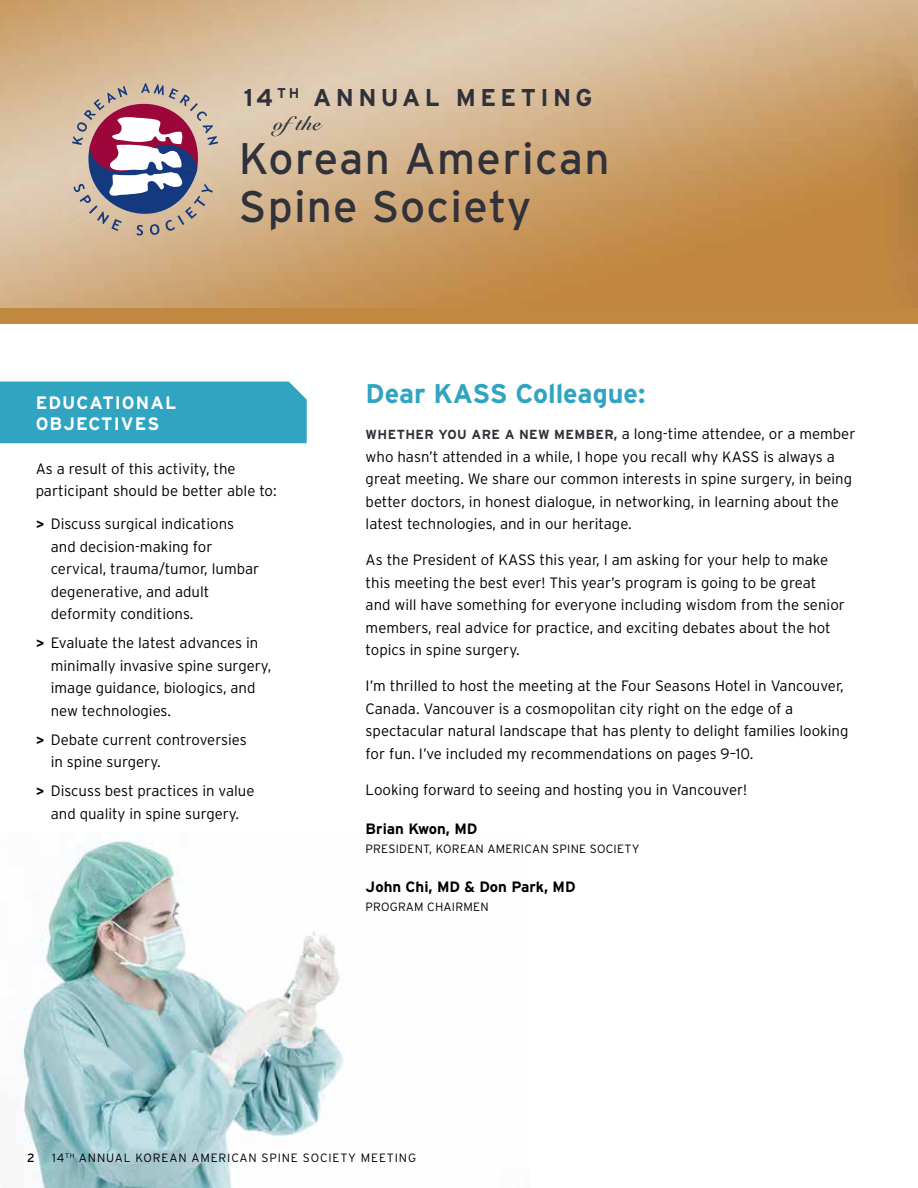
<style>
.page{position:relative;width:918px;height:1188px;background:#fff}
.page>*{position:absolute;margin:0;border:0;box-sizing:border-box;transform-origin:0 0}
.t1{font:44.1px/48px "Interstate";letter-spacing:.025em;color:#303139}
.t2{font:700 27px "Interstate";color:#30a4c0}
.t3{font:700 24.3px "Interstate";letter-spacing:.18em;color:#303139}
.t4{font:20.25px "Snell Roundhand Bold Script";color:#303139}
.t5{font:700 18px/21px "Interstate";letter-spacing:.06em;color:#fff}
.t6{font:300 15px/22.5px "Interstate";color:#000}
.t7{font:700 15px "Interstate";color:#000}
.t8{font:300 12px "Interstate";letter-spacing:.02em;color:#000}
.t9{font:300 12px "Interstate";letter-spacing:.07em;color:#000}
.t10{font:12px "Interstate";color:#000}
.s1{font-family:"Gotham";font-weight:700;font-size:13.5px}
.s2{font-weight:700;font-size:13.2px;color:#303139}
</style>
<div class="page">
<img style="left:15px;top:840px;width:329px;height:348px">
<div style="left:0;top:382px;width:307px;height:61px;background:#30a4c0"></div>
<img style="left:0;top:0;width:918px;height:308px">
<div style="left:0;top:308px;width:918px;height:16px;background:#c08841"></div>
<svg style="left:72px;top:83px;width:146px;height:152px;background:#b49a9e"></svg>
<h3 class="t3" style="left:244px;top:84px;width:350px">14 <sup>TH</sup> ANNUAL MEETING</h3>
<h1 class="t1" style="left:239px;top:134px;width:372px">Korean American<br>Spine Society</h1>
<h3 class="t4" style="left:274px;top:111px;width:49px">ofthe</h3>
<p class="t5" style="left:36px;top:392px;width:142px">EDUCATIONAL<br>OBJECTIVES</p>
<p class="t6" style="left:36px;top:457px;width:243px">As a result of this activity, the participant should be better able to:</p>
<p class="t6" style="left:51px;top:513px;width:210px;text-indent:-15px"><span class="s1">&gt;</span> Discuss surgical indications and decision-making for cervical, trauma/tumor, lumbar degenerative, and adult deformity conditions.</p>
<p class="t6" style="left:51px;top:632px;width:222px;text-indent:-15px"><span class="s1">&gt;</span> Evaluate the latest advances in minimally invasive spine surgery, image guidance, biologics, and new technologies.</p>
<p class="t6" style="left:51px;top:728px;width:198px;text-indent:-15px"><span class="s1">&gt;</span> Debate current controversies in spine surgery.</p>
<p class="t6" style="left:36px;top:780px;width:220px;text-align:center"><span class="s1">&gt;</span> Discuss best practices in value and quality in spine surgery.</p>
<h2 class="t2" style="left:366px;top:379px;width:281px">Dear KASS Colleague:</h2>
<p class="t6" style="left:366px;top:423px;width:491px"><span class="s2">WHETHER YOU ARE A NEW MEMBER,</span> a long-time attendee, or a member who hasn’t attended in a while, I hope you recall why KASS is always a great meeting. We share our common interests in spine surgery, in being better doctors, in honest dialogue, in networking, in learning about the latest technologies, and in our heritage.</p>
<p class="t6" style="left:366px;top:549px;width:481px">As the President of KASS this year, I am asking for your help to make this meeting the best ever! This year’s program is going to be great and will have something for everyone including wisdom from the senior members, real advice for practice, and exciting debates about the hot topics in spine surgery.</p>
<p class="t6" style="left:366px;top:675px;width:484px">I’m thrilled to host the meeting at the Four Seasons Hotel in Vancouver, Canada. Vancouver is a cosmopolitan city right on the edge of a spectacular natural landscape that has plenty to delight families looking for fun. I’ve included my recommendations on pages 9–10.</p>
<p class="t6" style="left:366px;top:778px;width:383px">Looking forward to seeing and hosting you in Vancouver!</p>
<p class="t7" style="left:366px;top:820px;width:113px">Brian Kwon, MD</p>
<p class="t8" style="left:366px;top:842px;width:275px">PRESIDENT, KOREAN AMERICAN SPINE SOCIETY</p>
<p class="t7" style="left:366px;top:878px;width:212px">John Chi, MD &amp; Don Park, MD</p>
<p class="t8" style="left:366px;top:900px;width:125px">PROGRAM CHAIRMEN</p>
<p class="t10" style="left:27px;top:1151px;width:9px">2</p>
<p class="t9" style="left:52px;top:1151px;width:365px">14<sup>TH</sup> ANNUAL KOREAN AMERICAN SPINE SOCIETY MEETING</p>
</div>
